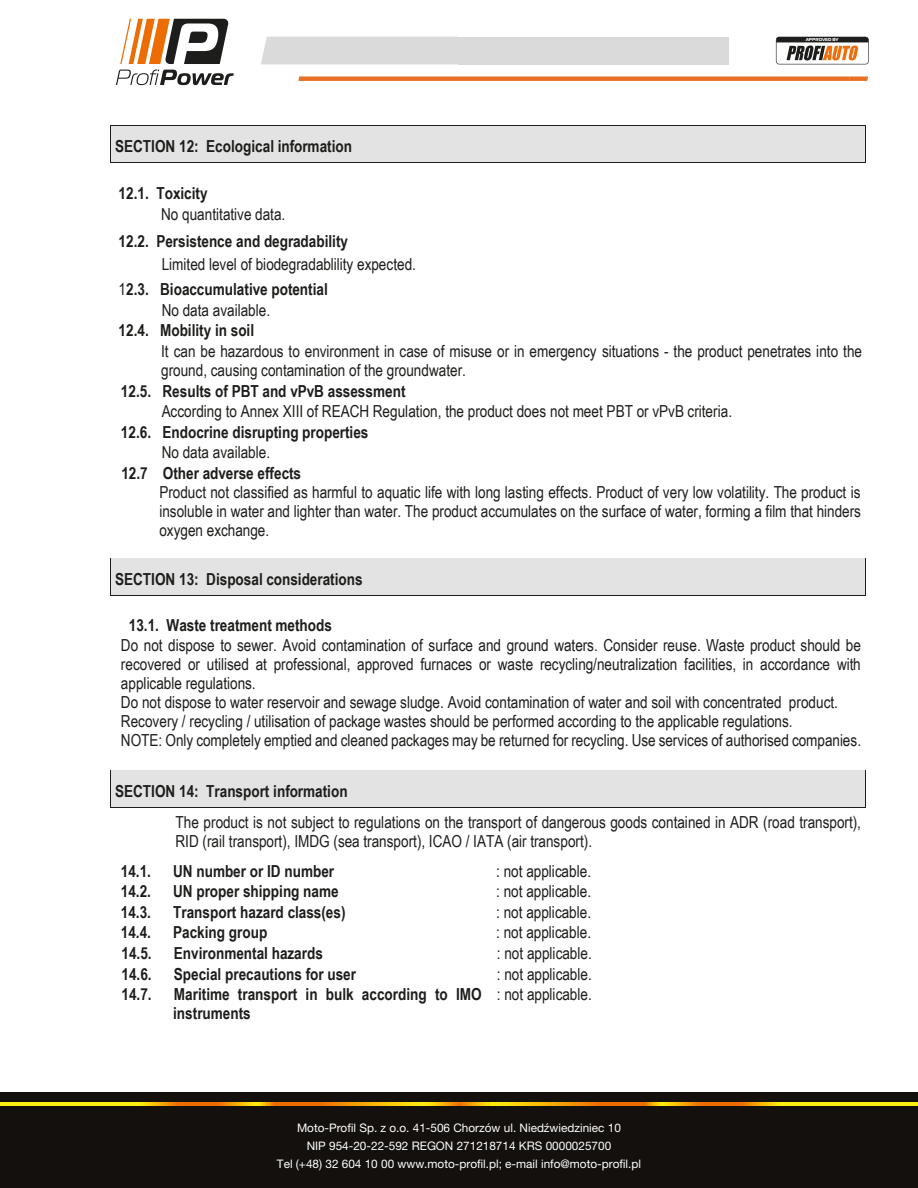
<style>
.page{position:relative;width:918px;height:1188px;background:#fff}
.page>*{position:absolute;margin:0;border:0;box-sizing:border-box;transform-origin:0 0}
.t1{font:16.5px/18.9px "Arial Narrow";color:#1d1d1b}
.t2{font:700 16.5px/18.9px "Arial Narrow";color:#1d1d1b}
.t3{font:11.85px/17.7px "Helvetica Neue LT Pro";color:#fff;text-align:center}
.t4{font:700 4.2px "Magistral";color:#fff}
.s1{font-weight:700}
</style>
<div class="page">
<div style="left:115px;top:128px;width:747px;height:33px;background:#e3e3e3"></div>
<hr style="left:111px;top:125px;width:755px;height:1px;background:#1d1d1b">
<hr style="left:111px;top:126px;width:755px;height:2px;background:#e3e3e3">
<hr style="left:111px;top:160px;width:755px;height:3px;background:#e3e3e3">
<hr style="left:111px;top:128px;width:1px;height:35px;background:#1d1d1b">
<hr style="left:111px;top:163px;width:755px;height:1px;background:#1d1d1b">
<hr style="left:866px;top:128px;width:1px;height:35px;background:#1d1d1b">
<div style="left:115px;top:561px;width:747px;height:32px;background:#e3e3e3"></div>
<hr style="left:111px;top:558px;width:755px;height:1px;background:#1d1d1b">
<hr style="left:111px;top:559px;width:755px;height:2px;background:#e3e3e3">
<hr style="left:111px;top:593px;width:755px;height:3px;background:#e3e3e3">
<hr style="left:111px;top:561px;width:1px;height:35px;background:#1d1d1b">
<hr style="left:111px;top:596px;width:755px;height:1px;background:#1d1d1b">
<hr style="left:866px;top:561px;width:1px;height:35px;background:#1d1d1b">
<div style="left:115px;top:773px;width:747px;height:32px;background:#e3e3e3"></div>
<hr style="left:111px;top:770px;width:755px;height:1px;background:#1d1d1b">
<hr style="left:111px;top:771px;width:755px;height:2px;background:#e3e3e3">
<hr style="left:111px;top:805px;width:755px;height:2px;background:#e3e3e3">
<hr style="left:111px;top:773px;width:1px;height:34px;background:#1d1d1b">
<hr style="left:866px;top:773px;width:1px;height:34px;background:#1d1d1b">
<hr style="left:119px;top:807px;width:53px;height:1px;background:#1d1d1b">
<hr style="left:172px;top:807px;width:694px;height:1px;background:#1d1d1b">
<svg style="left:116px;top:19px;width:118px;height:66px"></svg>
<div style="left:261px;top:37px;width:197px;height:27px;background:#dadada"></div>
<div style="left:458px;top:37px;width:271px;height:27px;background:#dadada"></div>
<svg style="left:298px;top:77px;width:570px;height:4px;background:#e67228"></svg>
<svg style="left:776px;top:37px;width:93px;height:27px"></svg>
<div style="left:0;top:1092px;width:918px;height:96px;background:#13100d"></div>
<svg style="left:0;top:1103px;width:918px;height:3px;background:#f8b609"></svg>
<p class="t4" style="left:806px;top:37px;width:35px">APPROVED BY</p>
<p class="t2" style="left:115px;top:136px;width:238px">SECTION 12: Ecological information</p>
<p class="t2" style="left:119px;top:183px;width:90px">12.1. Toxicity</p>
<p class="t1" style="left:161px;top:204px;width:126px">No quantitative data.</p>
<p class="t2" style="left:119px;top:231px;width:231px">12.2. Persistence and degradability</p>
<p class="t1" style="left:119px;top:251px;width:299px;line-height:25px;text-indent:43px">Limited level of biodegradablility expected.<br>1<span class="s1">2.3. Bioaccumulative potential</span></p>
<p class="t1" style="left:162px;top:300px;width:110px">No data available.</p>
<p class="t2" style="left:119px;top:320px;width:137px">12.4. Mobility in soil</p>
<p class="t1" style="left:161px;top:341px;width:702px">It can be hazardous to environment in case of misuse or in emergency situations - the product penetrates into the ground, causing contamination of the groundwater.</p>
<p class="t2" style="left:121px;top:381px;width:286px">12.5. Results of PBT and vPvB assessment</p>
<p class="t1" style="left:162px;top:401px;width:572px">According to Annex XIII of REACH Regulation, the product does not meet PBT or vPvB criteria.</p>
<p class="t2" style="left:121px;top:422px;width:249px">12.6. Endocrine disrupting properties</p>
<p class="t1" style="left:162px;top:442px;width:110px">No data available.</p>
<p class="t2" style="left:121px;top:463px;width:181px">12.7 Other adverse effects</p>
<p class="t1" style="left:159px;top:482px;width:703px;text-align:justify">Product not classified as harmful to aquatic life with long lasting effects. Product of very low volatility. The product is insoluble in water and lighter than water. The product accumulates on the surface of water, forming a film that hinders oxygen exchange.</p>
<p class="t2" style="left:115px;top:569px;width:249px">SECTION 13: Disposal considerations</p>
<p class="t2" style="left:129px;top:615px;width:205px">13.1. Waste treatment methods</p>
<p class="t1" style="left:121px;top:635px;width:742px">Do not dispose to sewer. Avoid contamination of surface and ground waters. Consider reuse. Waste product should be recovered or utilised at professional, approved furnaces or waste recycling/neutralization facilities, in accordance with applicable regulations.<br>Do not dispose to water reservoir and sewage sludge. Avoid contamination of water and soil with concentrated product.<br>Recovery / recycling / utilisation of package wastes should be performed according to the applicable regulations.<br>NOTE: Only completely emptied and cleaned packages may be returned for recycling. Use services of authorised companies.</p>
<p class="t2" style="left:115px;top:781px;width:234px">SECTION 14: Transport information</p>
<p class="t1" style="left:176px;top:812px;width:687px">The product is not subject to regulations on the transport of dangerous goods contained in ADR (road transport),<br>RID (rail transport), IMDG (sea transport), ICAO / IATA (air transport).</p>
<p class="t2" style="left:121px;top:861px;width:32px">14.1.</p>
<p class="t2" style="left:173px;top:861px;width:162px">UN number or ID number</p>
<p class="t1" style="left:496px;top:861px;width:97px">: not applicable.</p>
<p class="t2" style="left:121px;top:881px;width:32px">14.2.</p>
<p class="t2" style="left:173px;top:881px;width:167px">UN proper shipping name</p>
<p class="t1" style="left:496px;top:881px;width:97px">: not applicable.</p>
<p class="t2" style="left:121px;top:902px;width:32px">14.3.</p>
<p class="t2" style="left:173px;top:902px;width:174px">Transport hazard class(es)</p>
<p class="t1" style="left:496px;top:902px;width:97px">: not applicable.</p>
<p class="t2" style="left:121px;top:922px;width:32px">14.4.</p>
<p class="t2" style="left:173px;top:922px;width:96px">Packing group</p>
<p class="t1" style="left:496px;top:923px;width:97px">: not applicable.</p>
<p class="t2" style="left:122px;top:943px;width:32px">14.5.</p>
<p class="t2" style="left:174px;top:943px;width:151px">Environmental hazards</p>
<p class="t1" style="left:497px;top:943px;width:97px">: not applicable.</p>
<p class="t2" style="left:122px;top:964px;width:32px">14.6.</p>
<p class="t2" style="left:174px;top:964px;width:184px">Special precautions for user</p>
<p class="t1" style="left:497px;top:964px;width:97px">: not applicable.</p>
<p class="t2" style="left:122px;top:984px;width:32px">14.7.</p>
<p class="t2" style="left:173px;top:984px;width:310px">Maritime transport in bulk according to IMO instruments</p>
<p class="t1" style="left:497px;top:984px;width:97px">: not applicable.</p>
<p class="t3" style="left:277px;top:1119px;width:366px">Moto-Profil Sp. z o.o. 41-506 Chorzów ul. Niedźwiedziniec 10<br>NIP 954-20-22-592 REGON 271218714 KRS 0000025700<br>Tel (+48) 32 604 10 00 www.moto-profil.pl; e-mail info@moto-profil.pl</p>
</div>
